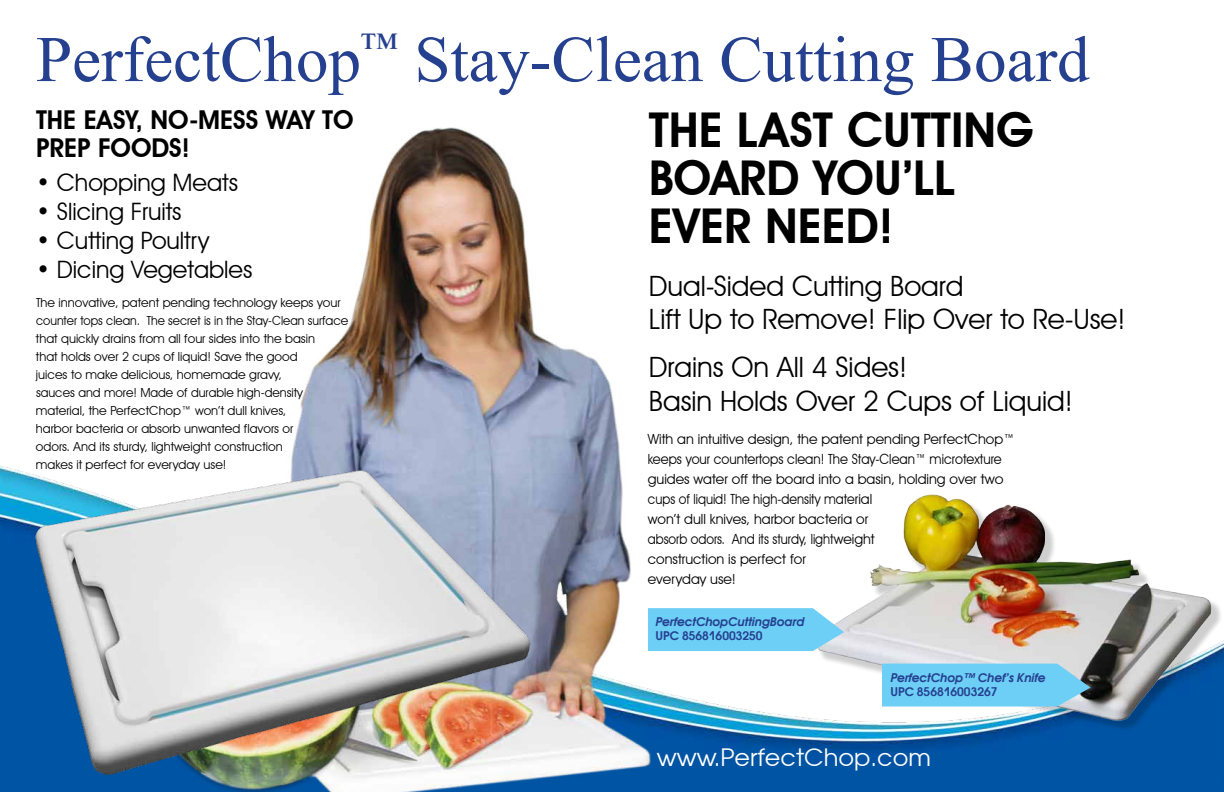
<style>
.page{position:relative;width:1224px;height:792px;background:#fff}
.page>*{position:absolute;margin:0;border:0;box-sizing:border-box;transform-origin:0 0}
.t1{font:65px "Times New Roman";color:#25408f}
.t2{font:600 48px/48px "Avant Garde IT Cby BT";color:#000}
.t3{font:28px/33.6px "Avant Garde IT Cby BT";color:#000}
.t4{font:600 26px/28px "Avant Garde IT Cby BT";color:#000}
.t5{font:24px "Avant Garde IT Cby BT";color:#000}
.t6{font:24px "Avant Garde Gothic C";color:#fff}
.t7{font:14px/20px "Avant Garde IT Cby BT";color:#000}
.t8{font:12.5px/18px "Avant Garde IT Cby BT";color:#000}
.t9{font:italic 600 12px "Avant Garde Gothic C";color:#25408f}
.t10{font:600 12px "Avant Garde Gothic C";color:#25408f}
</style>
<div class="page">
<img style="left:0;top:465px;width:1224px;height:327px">
<img style="left:166px;top:127px;width:597px;height:665px">
<img style="left:29px;top:457px;width:504px;height:325px">
<img style="left:802px;top:465px;width:422px;height:277px">
<svg style="left:648px;top:608px;width:196px;height:43px;background:#77d1f5"></svg>
<svg style="left:882px;top:664px;width:208px;height:43px;background:#72ccf0"></svg>
<h1 class="t1" style="left:36px;top:16px;width:1055px">PerfectChop<sup>™</sup> Stay-Clean Cutting Board</h1>
<h3 class="t4" style="left:36px;top:105px;width:319px">THE EASY, NO-MESS WAY TO<br>PREP FOODS!</h3>
<h3 class="t5" style="left:36px;top:168px;width:204px">• Chopping Meats</h3>
<h3 class="t5" style="left:36px;top:197px;width:147px">• Slicing Fruits</h3>
<h3 class="t5" style="left:36px;top:226px;width:175px">• Cutting Poultry</h3>
<h3 class="t5" style="left:36px;top:255px;width:218px">• Dicing Vegetables</h3>
<p class="t8" style="left:36px;top:293px;width:314px">The innovative, patent pending technology keeps your counter tops clean. The secret is in the Stay-Clean surface that quickly drains from all four sides into the basin<br>that holds over 2 cups of liquid! Save the good<br>juices to make delicious, homemade gravy,<br>sauces and more! Made of durable high-density material, the PerfectChop™ won’t dull knives,<br>harbor bacteria or absorb unwanted flavors or<br>odors. And its sturdy, lightweight construction<br>makes it perfect for everyday use!</p>
<h2 class="t2" style="left:649px;top:106px;width:387px">THE LAST CUTTING<br>BOARD YOU’LL<br>EVER NEED!</h2>
<h3 class="t3" style="left:649px;top:269px;width:478px">Dual-Sided Cutting Board<br>Lift Up to Remove! Flip Over to Re-Use!</h3>
<h3 class="t3" style="left:649px;top:350px;width:426px">Drains On All 4 Sides!<br>Basin Holds Over 2 Cups of Liquid!</h3>
<p class="t7" style="left:648px;top:429px;width:369px">With an intuitive design, the patent pending PerfectChop™ keeps your countertops clean! The Stay-Clean™ microtexture guides water off the board into a basin, holding over two cups of liquid! The high-density material<br>won’t dull knives, harbor bacteria or<br>absorb odors. And its sturdy, lightweight<br>construction is perfect for<br>everyday use!</p>
<p class="t9" style="left:656px;top:614px;width:150px">PerfectChopCuttingBoard</p>
<p class="t10" style="left:656px;top:628px;width:109px">UPC 856816003250</p>
<p class="t9" style="left:890px;top:670px;width:157px">PerfectChop™ Chef’s Knife</p>
<p class="t10" style="left:890px;top:684px;width:109px">UPC 856816003267</p>
<h3 class="t6" style="left:657px;top:743px;width:276px">www.PerfectChop.com</h3>
</div>
